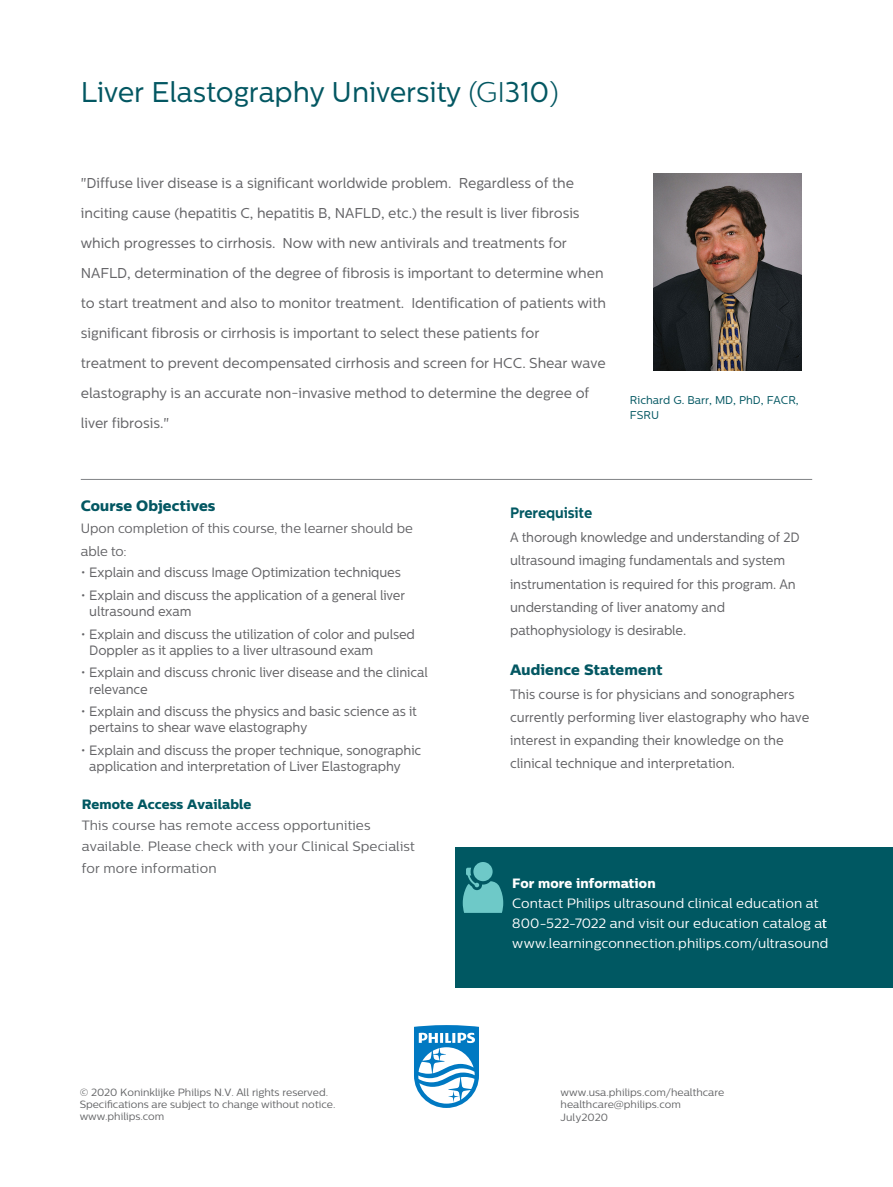
<style>
.page{position:relative;width:893px;height:1187px;background:#fff}
.page>*{position:absolute;margin:0;border:0;box-sizing:border-box;transform-origin:0 0}
._05_Main_Heading_Sma{font:28.5px "Centrale Sans";letter-spacing:-.01em;color:#035762}
._01_Body_Copy_9_pt{font:15px "Centrale Sans X Bold";letter-spacing:.005em;color:#035762}
.t1{font:700 15px "Centrale Sans";letter-spacing:-.01em;color:#005862}
._03_Introduction{font:14.25px/30px "Centrale Sans";letter-spacing:-.005em;color:#636366}
.t2{font:13.5px/16.2px "Centrale Sans";letter-spacing:-.01em;color:#636366}
.t3{font:13.5px/20.2px "Centrale Sans";letter-spacing:.01em;color:#fff}
.t4{font:13.5px/21.3px "Centrale Sans";letter-spacing:.005em;color:#626366}
._01_Body_Copy_9_pt-2{font:13.5px/22.5px "Centrale Sans";color:#636366}
.t5{font:13.5px "Centrale Sans X Bold";letter-spacing:.005em;color:#005862}
.t6{font:13.5px "Centrale Sans X Bold";letter-spacing:.005em;color:#fff}
._04_Caption_txt{font:11.25px/15px "Centrale Sans";color:#035762}
.t7{font:10.5px/12.3px "Centrale Sans";color:#636466}
.s1{font-weight:300}
.s2{font-style:inherit}
</style>
<div class="page">
<svg style="left:414px;top:1025px;width:65px;height:82px"></svg>
<hr style="left:81px;top:479px;width:731px;height:1px;background:#808285">
<img style="left:654px;top:173px;width:147px;height:197px">
<div style="left:455px;top:846px;width:438px;height:141px;background:#005862"></div>
<svg style="left:463px;top:862px;width:40px;height:50px"></svg>
<p class="_05_Main_Heading_Sma" style="left:81px;top:76px;width:480px">Liver Elastography University <span class="s1">(GI</span>310<span class="s1">)</span></p>
<p class="_03_Introduction" style="left:81px;top:167px;width:527px">"Diffuse liver disease is a significant worldwide problem. Regardless of the inciting cause (hepatitis C, hepatitis B, NAFLD, etc.) the result is liver fibrosis which progresses to cirrhosis. Now with new antivirals and treatments for NAFLD, determination of the degree of fibrosis is important to determine when to start treatment and also to monitor treatment. Identification of patients with significant fibrosis or cirrhosis is important to select these patients for treatment to prevent decompensated cirrhosis and screen for HCC. Shear wave elastography is an accurate non-invasive method to determine the degree of liver fibrosis."</p>
<p class="_04_Caption_txt" style="left:630px;top:392px;width:170px">Richard G. Barr, MD, PhD, FACR,<br>FSRU</p>
<p class="_01_Body_Copy_9_pt" style="left:81px;top:496px;width:136px">Course Objectives</p>
<p class="_01_Body_Copy_9_pt-2" style="left:81px;top:517px;width:334px">Upon completion of this course, the learner should be able to:</p>
<p class="t2" style="left:81px;top:564px;width:322px"><span class="s2">•</span> Explain and discuss Image Optimization techniques</p>
<p class="t2" style="left:89px;top:587px;width:317px;text-indent:-9px"><span class="s2">•</span> Explain and discuss the application of a general liver ultrasound exam</p>
<p class="t2" style="left:89px;top:625px;width:327px;text-indent:-9px"><span class="s2">•</span> Explain and discuss the utilization of color and pulsed<br>Doppler as it applies to a liver ultrasound exam</p>
<p class="t2" style="left:89px;top:664px;width:340px;text-indent:-9px"><span class="s2">•</span> Explain and discuss chronic liver disease and the clinical relevance</p>
<p class="t2" style="left:89px;top:703px;width:329px;text-indent:-9px"><span class="s2">•</span> Explain and discuss the physics and basic science as it pertains to shear wave elastography</p>
<p class="t2" style="left:89px;top:742px;width:333px;text-indent:-9px"><span class="s2">•</span> Explain and discuss the proper technique, sonographic application and interpretation of Liver Elastography</p>
<p class="t5" style="left:82px;top:795px;width:171px">Remote Access Available</p>
<p class="t4" style="left:82px;top:814px;width:335px">This course has remote access opportunities available. Please check with your Clinical Specialist for more information</p>
<p class="t1" style="left:510px;top:503px;width:84px">Prerequisite</p>
<p class="t2" style="left:510px;top:525px;width:291px;line-height:23.2px">A thorough knowledge and understanding of 2D ultrasound imaging fundamentals and system instrumentation is required for this program. An understanding of liver anatomy and pathophysiology is desirable.</p>
<p class="_01_Body_Copy_9_pt" style="left:510px;top:660px;width:154px">Audience Statement</p>
<p class="t2" style="left:510px;top:682px;width:301px;line-height:23.1px">This course is for physicians and sonographers currently performing liver elastography who have interest in expanding their knowledge on the clinical technique and interpretation.</p>
<p class="t6" style="left:512px;top:874px;width:145px">For more information</p>
<p class="t3" style="left:512px;top:892px;width:318px">Contact Philips ultrasound clinical education at<br>800-522-7022 and visit our education catalog at www.learningconnection.philips.com/ultrasound</p>
<p class="t7" style="left:80px;top:1085px;width:257px">© 2020 Koninklijke Philips N.V. All rights reserved.<br>Specifications are subject to change without notice. www.philips.com</p>
<p class="t7" style="left:561px;top:1085px;width:165px">www.usa.philips.com/healthcare healthcare@philips.com<br>July2020</p>
</div>
